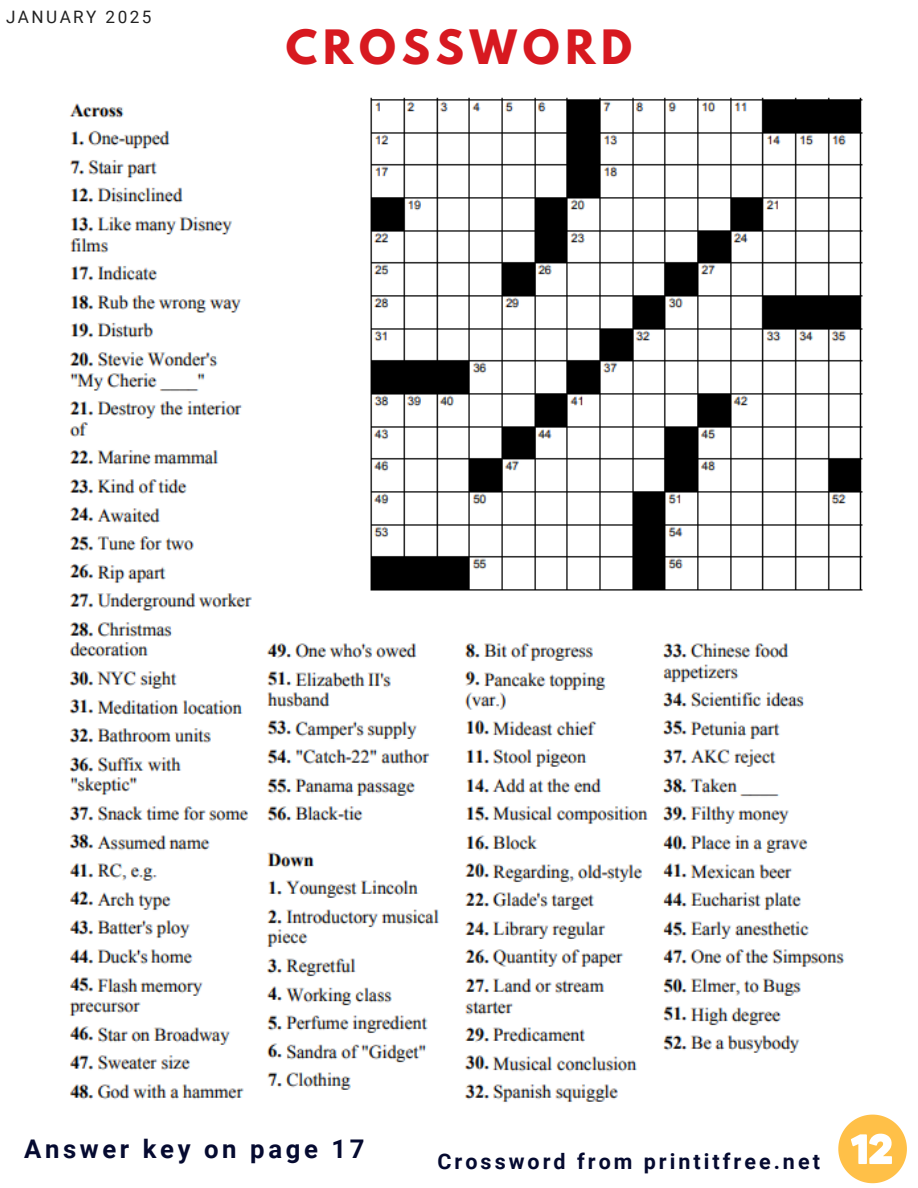
<style>
.page{position:relative;width:918px;height:1188px;background:#fff}
.page>*{position:absolute;margin:0;border:0;box-sizing:border-box;transform-origin:0 0}
.t1{font:700 42px "League Spartan";letter-spacing:.14em;color:#d71920}
.t2{font:700 25.65px "Roboto";letter-spacing:.14em;color:#050a30}
.t3{font:700 21.45px "Roboto";letter-spacing:.14em;color:#050a30}
.t4{font:17.1px "Roboto";letter-spacing:.14em;color:#222}
</style>
<div class="page">
<img style="left:69px;top:97px;width:803px;height:1018px">
<svg style="left:838px;top:1115px;width:69px;height:68px"></svg>
<p class="t4" style="left:6px;top:8px;width:147px">JANUARY 2025</p>
<p class="t1" style="left:286px;top:26px;width:348px">CROSSWORD</p>
<h1 class="t2" style="left:24px;top:1134px;width:342px">Answer key on page 17</h1>
<p class="t3" style="left:438px;top:1149px;width:384px">Crossword from printitfree.net</p>
</div>
